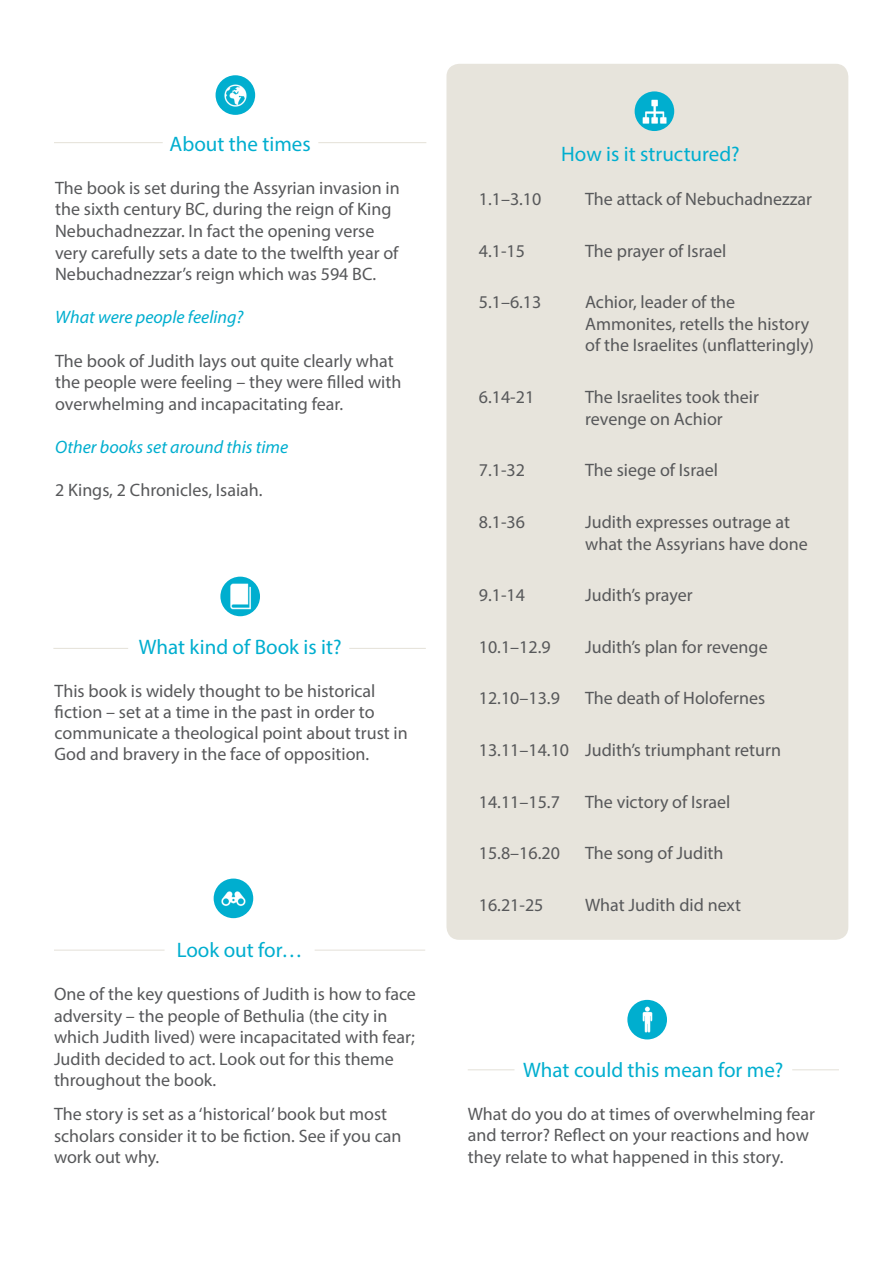
<style>
.page{position:relative;width:893px;height:1263px;background:#fff}
.page>*{position:absolute;margin:0;border:0;box-sizing:border-box;transform-origin:0 0}
.t1{font:21px "Myriad Pro";color:#00aecf}
.t2{font:18px/21.6px "Myriad Pro";color:#57585a}
.t3{font:italic 18px "Myriad Pro";color:#00aecf}
</style>
<div class="page">
<div style="left:446px;top:64px;width:402px;height:876px;background:#e7e4dc;border-radius:13px"></div>
<div style="left:635px;top:91px;width:39px;height:40px;background:#00aecf;border-radius:50%"></div>
<img style="left:642px;top:99px;width:25px;height:25px">
<hr style="left:318px;top:142px;width:108px;height:1px;background:#e7e4dc">
<hr style="left:54px;top:142px;width:109px;height:1px;background:#e7e4dc">
<div style="left:216px;top:75px;width:39px;height:40px;background:#00aecf;border-radius:50%"></div>
<img style="left:224px;top:84px;width:23px;height:23px">
<div style="left:220px;top:577px;width:40px;height:39px;background:#00aecf;border-radius:50%"></div>
<hr style="left:349px;top:648px;width:77px;height:1px;background:#e7e4dc">
<hr style="left:53px;top:648px;width:75px;height:1px;background:#e7e4dc">
<img style="left:230px;top:584px;width:21px;height:25px">
<div style="left:214px;top:878px;width:39px;height:40px;background:#00aecf;border-radius:50%"></div>
<hr style="left:315px;top:949px;width:110px;height:2px;background:#e7e4dc">
<hr style="left:54px;top:949px;width:111px;height:2px;background:#e7e4dc">
<img style="left:221px;top:891px;width:25px;height:15px">
<div style="left:627px;top:1000px;width:40px;height:39px;background:#00aecf;border-radius:50%"></div>
<hr style="left:792px;top:1069px;width:47px;height:1px;background:#e7e4dc">
<hr style="left:468px;top:1069px;width:46px;height:1px;background:#e7e4dc">
<img style="left:642px;top:1007px;width:11px;height:26px">
<p class="t1" style="left:170px;top:131px;width:143px">About the times</p>
<p class="t2" style="left:55px;top:177px;width:346px">The book is set during the Assyrian invasion in the sixth century BC, during the reign of King Nebuchadnezzar. In fact the opening verse very carefully sets a date to the twelfth year of Nebuchadnezzar’s reign which was 594 BC.</p>
<p class="t3" style="left:55px;top:306px;width:190px">What were people feeling?</p>
<p class="t2" style="left:55px;top:349px;width:348px">The book of Judith lays out quite clearly what the people were feeling – they were filled with overwhelming and incapacitating fear.</p>
<p class="t3" style="left:55px;top:436px;width:235px">Other books set around this time</p>
<p class="t2" style="left:55px;top:479px;width:209px">2 Kings, 2 Chronicles, Isaiah.</p>
<p class="t1" style="left:139px;top:634px;width:204px">What kind of Book is it?</p>
<p class="t2" style="left:55px;top:680px;width:355px;line-height:21px">This book is widely thought to be historical fiction – set at a time in the past in order to communicate a theological point about trust in God and bravery in the face of opposition.</p>
<p class="t1" style="left:177px;top:937px;width:127px">Look out for…</p>
<p class="t2" style="left:54px;top:983px;width:363px">One of the key questions of Judith is how to face adversity – the people of Bethulia (the city in which Judith lived) were incapacitated with fear; Judith decided to act. Look out for this theme throughout the book.</p>
<p class="t2" style="left:54px;top:1103px;width:349px">The story is set as a ‘historical’ book but most scholars consider it to be fiction. See if you can work out why.</p>
<p class="t1" style="left:561px;top:141px;width:180px">How is it structured?</p>
<p class="t2" style="left:479px;top:188px;width:64px">1.1–3.10</p>
<p class="t2" style="left:585px;top:188px;width:228px">The attack of Nebuchadnezzar</p>
<p class="t2" style="left:479px;top:240px;width:48px">4.1-15</p>
<p class="t2" style="left:585px;top:240px;width:143px">The prayer of Israel</p>
<p class="t2" style="left:479px;top:291px;width:64px">5.1–6.13</p>
<p class="t2" style="left:585px;top:291px;width:230px">Achior, leader of the<br>Ammonites, retells the history of the Israelites (unflatteringly)</p>
<p class="t2" style="left:479px;top:386px;width:57px">6.14-21</p>
<p class="t2" style="left:585px;top:386px;width:175px">The Israelites took their revenge on Achior</p>
<p class="t2" style="left:479px;top:459px;width:48px">7.1-32</p>
<p class="t2" style="left:585px;top:459px;width:135px">The siege of Israel</p>
<p class="t2" style="left:479px;top:511px;width:48px">8.1-36</p>
<p class="t2" style="left:585px;top:511px;width:224px">Judith expresses outrage at what the Assyrians have done</p>
<p class="t2" style="left:479px;top:584px;width:48px">9.1-14</p>
<p class="t2" style="left:585px;top:584px;width:109px">Judith’s prayer</p>
<p class="t2" style="left:479px;top:636px;width:73px">10.1–12.9</p>
<p class="t2" style="left:585px;top:636px;width:184px">Judith’s plan for revenge</p>
<p class="t2" style="left:479px;top:687px;width:83px">12.10–13.9</p>
<p class="t2" style="left:585px;top:687px;width:182px">The death of Holofernes</p>
<p class="t2" style="left:479px;top:739px;width:304px">13.11–14.10 Judith’s triumphant return</p>
<p class="t2" style="left:479px;top:790px;width:83px">14.11–15.7</p>
<p class="t2" style="left:585px;top:790px;width:147px">The victory of Israel</p>
<p class="t2" style="left:479px;top:842px;width:83px">15.8–16.20</p>
<p class="t2" style="left:585px;top:842px;width:140px">The song of Judith</p>
<p class="t2" style="left:479px;top:894px;width:66px">16.21-25</p>
<p class="t2" style="left:585px;top:894px;width:158px">What Judith did next</p>
<p class="t1" style="left:523px;top:1056px;width:262px">What could this mean for me?</p>
<p class="t2" style="left:468px;top:1103px;width:349px">What do you do at times of overwhelming fear and terror? Reflect on your reactions and how they relate to what happened in this story.</p>
</div>
